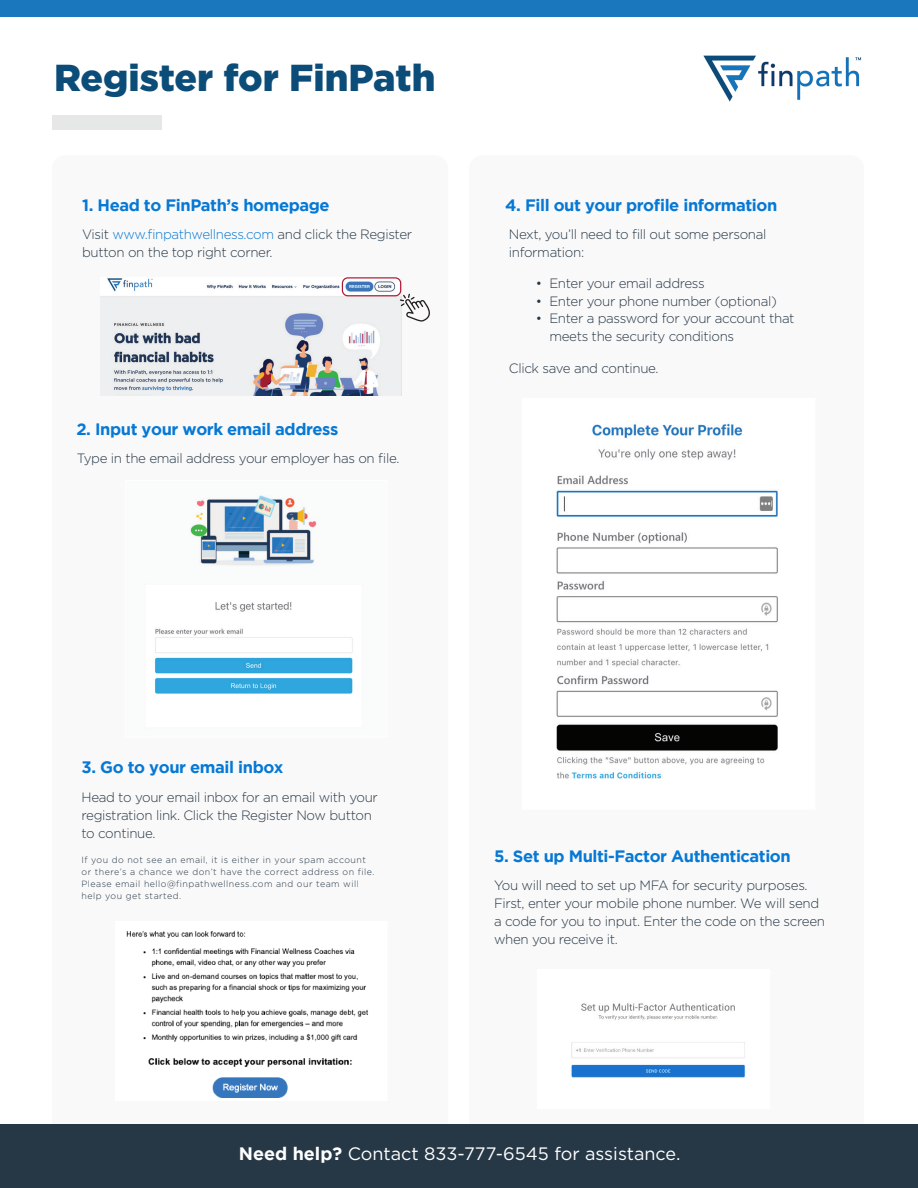
<style>
.page{position:relative;width:918px;height:1188px;background:#fff}
.page>*{position:absolute;margin:0;border:0;box-sizing:border-box;transform-origin:0 0}
.t1{font:900 37.5px "Gotham";color:#0b4c78}
.t2{font:18px "Gotham";color:#fff}
._2nd_page_header{font:700 16.5px "Gotham";letter-spacing:-.025em;color:#0678d5}
.t3{font:300 13.5px/18px "Gotham";letter-spacing:-.025em;color:#263746}
.t4{font:300 9px/12px "Gotham";letter-spacing:.05em;color:#263746}
.s1{color:#0678d5}
.s2{font-weight:700}
</style>
<div class="page">
<div style="left:0;top:0;width:918px;height:17px;background:#1b77bd"></div>
<div style="left:53px;top:115px;width:109px;height:14px;background:#e5e8e7"></div>
<div style="left:52px;top:155px;width:396px;height:1020px;background:#f9f9f9;border-radius:14px"></div>
<div style="left:469px;top:155px;width:395px;height:1020px;background:#f9f9f9;border-radius:14px"></div>
<img style="left:703px;top:55px;width:159px;height:46px">
<img style="left:101px;top:278px;width:301px;height:118px">
<div style="left:342px;top:277px;width:59px;height:19px;border:1px solid #ac1534;border-radius:5px"></div>
<svg style="left:400px;top:294px;width:30px;height:28px"></svg>
<img style="left:155px;top:495px;width:198px;height:199px">
<img style="left:126px;top:931px;width:242px;height:167px">
<img style="left:556px;top:423px;width:222px;height:356px">
<div style="left:0;top:1124px;width:918px;height:64px;background:#263746"></div>
<img style="left:571px;top:1003px;width:174px;height:75px">
<p class="t1" style="left:54px;top:52px;width:383px">Register for FinPath</p>
<p class="_2nd_page_header" style="left:82px;top:196px;width:249px">1. Head to FinPath’s homepage</p>
<p class="t3" style="left:82px;top:225px;width:332px">Visit <span class="s1">www.finpathwellness.com</span> and click the Register button on the top right corner.</p>
<p class="_2nd_page_header" style="left:76px;top:420px;width:264px">2. Input your work email address</p>
<p class="t3" style="left:77px;top:448px;width:324px">Type in the email address your employer has on file.</p>
<p class="_2nd_page_header" style="left:505px;top:196px;width:274px">4. Fill out your profile information</p>
<p class="t3" style="left:509px;top:225px;width:259px">Next, you’ll need to fill out some personal information:</p>
<p class="t3" style="left:536px;top:274px;width:170px">• Enter your email address</p>
<p class="t3" style="left:536px;top:291px;width:243px">• Enter your phone number (optional)</p>
<p class="t3" style="left:549px;top:309px;width:247px;text-indent:-14px">• Enter a password for your account that meets the security conditions</p>
<p class="t3" style="left:509px;top:358px;width:151px">Click save and continue.</p>
<p class="_2nd_page_header" style="left:82px;top:757px;width:204px">3. Go to your email inbox</p>
<p class="t3" style="left:82px;top:788px;width:298px">Head to your email inbox for an email with your registration link. Click the Register Now button to continue.</p>
<p class="t4" style="left:82px;top:854px;width:294px">If you do not see an email, it is either in your spam account or there’s a chance we don’t have the correct address on file.<br>Please email hello@finpathwellness.com and our team will help you get started.</p>
<p class="_2nd_page_header" style="left:494px;top:847px;width:298px">5. Set up Multi-Factor Authentication</p>
<p class="t3" style="left:494px;top:876px;width:333px">You will need to set up MFA for security purposes.<br>First, enter your mobile phone number. We will send a code for you to input. Enter the code on the screen when you receive it.</p>
<p class="t2" style="left:239px;top:1142px;width:443px"><span class="s2">Need help?</span> Contact 833-777-6545 for assistance.</p>
</div>
